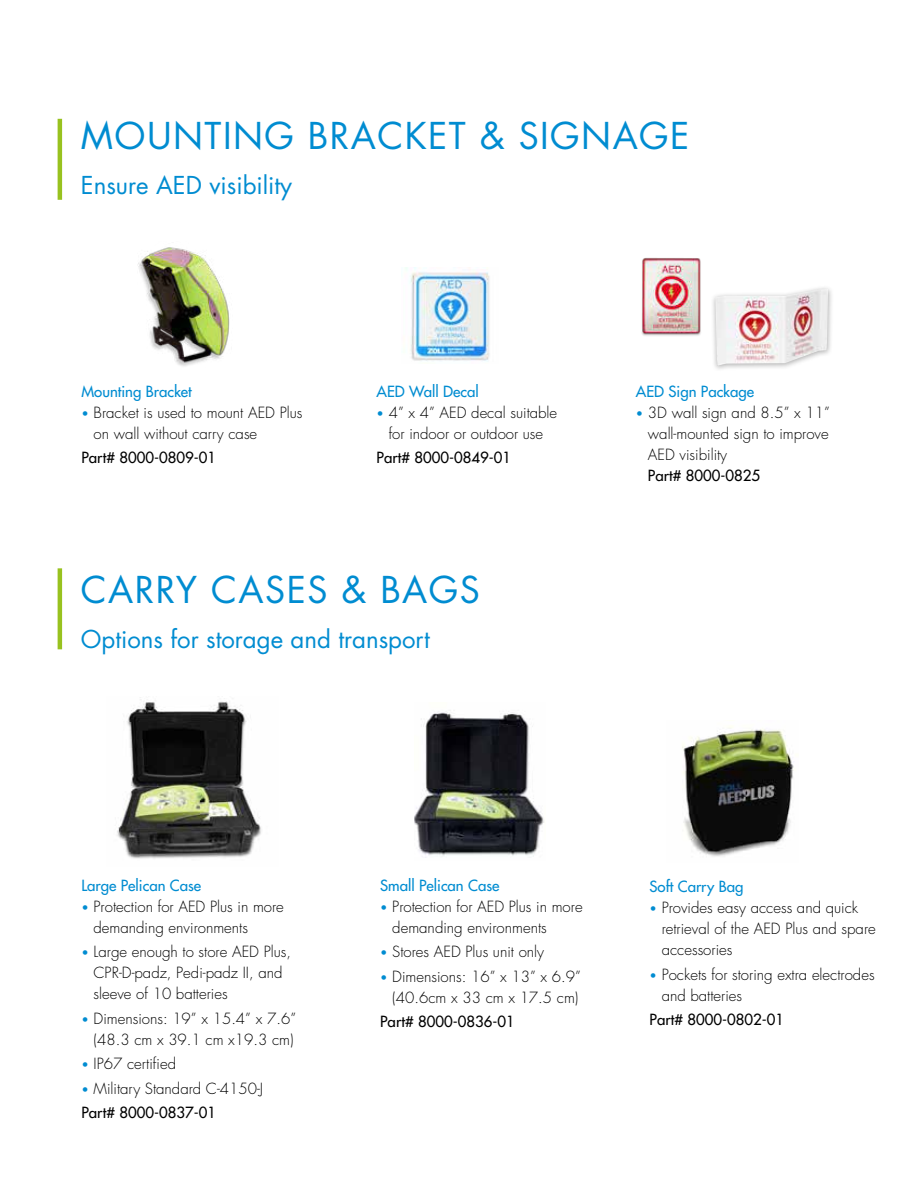
<style>
.page{position:relative;width:918px;height:1188px;background:#fff}
.page>*{position:absolute;margin:0;border:0;box-sizing:border-box;transform-origin:0 0}
.t1{font:36px "Futura Std";letter-spacing:.04em;color:#008cd1}
.t2{font:24px "Futura Std";color:#008cd1}
.t3{font:300 15px/21px "Futura Std";color:#000}
.t4{font:500 15px "Futura Std";color:#008cd1}
.t5{font:500 15px "Futura Std";color:#000}
.s1{font-size:12px;color:#008cd1}
.s2{font-weight:500}
</style>
<div class="page">
<hr style="left:58px;top:119px;width:4px;height:81px;background:#98c21f">
<hr style="left:58px;top:568px;width:4px;height:81px;background:#98c21f">
<img style="left:138px;top:247px;width:92px;height:119px">
<img style="left:682px;top:726px;width:112px;height:131px">
<img style="left:414px;top:711px;width:131px;height:147px">
<img style="left:117px;top:699px;width:144px;height:160px">
<img style="left:641px;top:257px;width:60px;height:79px">
<img style="left:405px;top:267px;width:85px;height:95px">
<div style="left:710px;top:285px;width:124px;height:87px;background:#000;opacity:.32"></div>
<img style="left:715px;top:289px;width:113px;height:77px">
<h1 class="t1" style="left:81px;top:118px;width:610px">MOUNTING BRACKET &amp; SIGNAGE</h1>
<h2 class="t2" style="left:81px;top:173px;width:213px">Ensure AED visibility</h2>
<p class="t4" style="left:81px;top:383px;width:112px">Mounting Bracket</p>
<p class="t3" style="left:94px;top:403px;width:210px;text-indent:-12px"><span class="s1">•</span> Bracket is used to mount AED Plus on wall without carry case</p>
<p class="t5" style="left:81px;top:450px;width:136px">Part# 8000-0809-01</p>
<p class="t4" style="left:377px;top:383px;width:104px">AED Wall Decal</p>
<p class="t3" style="left:377px;top:403px;width:182px;text-align:center"><span class="s1">•</span> 4” x 4” AED decal suitable for indoor or outdoor use</p>
<p class="t5" style="left:377px;top:450px;width:136px">Part# 8000-0849-01</p>
<h1 class="t1" style="left:81px;top:572px;width:401px">CARRY CASES &amp; BAGS</h1>
<h2 class="t2" style="left:81px;top:627px;width:350px">Options for storage and transport</h2>
<p class="t4" style="left:636px;top:383px;width:120px">AED Sign Package</p>
<p class="t3" style="left:648px;top:403px;width:183px;text-align:justify;text-indent:-12px"><span class="s1">•</span> 3D wall sign and 8.5” x 11” wall-mounted sign to improve AED visibility</p>
<p class="t5" style="left:648px;top:467px;width:114px">Part# 8000-0825</p>
<p class="t4" style="left:81px;top:877px;width:121px">Large Pelican Case</p>
<p class="t3" style="left:94px;top:897px;width:192px;text-indent:-12px"><span class="s1">•</span> Protection for AED Plus in more demanding environments</p>
<p class="t3" style="left:94px;top:942px;width:199px;text-indent:-12px"><span class="s1">•</span> Large enough to store AED Plus,<br>CPR-D-padz, Pedi-padz II, and sleeve of 10 batteries</p>
<p class="t3" style="left:81px;top:1009px;width:216px;text-align:right"><span class="s1">•</span> Dimensions: 19” x 15.4” x 7.6” (48.3 cm x 39.1 cm x19.3 cm)</p>
<p class="t3" style="left:81px;top:1054px;width:96px"><span class="s1">•</span> IP67 certified</p>
<p class="t3" style="left:81px;top:1077px;width:183px;line-height:24.5px"><span class="s1">•</span> Military Standard C-4150-J<br><span class="s2">Part# 8000-0837-01</span></p>
<p class="t4" style="left:380px;top:877px;width:121px">Small Pelican Case</p>
<p class="t3" style="left:392px;top:897px;width:192px;text-indent:-12px"><span class="s1">•</span> Protection for AED Plus in more demanding environments</p>
<p class="t3" style="left:380px;top:942px;width:165px"><span class="s1">•</span> Stores AED Plus unit only</p>
<p class="t3" style="left:380px;top:967px;width:202px;text-align:right"><span class="s1">•</span> Dimensions: 16” x 13” x 6.9” (40.6cm x 33 cm x 17.5 cm)</p>
<p class="t5" style="left:380px;top:1014px;width:136px">Part# 8000-0836-01</p>
<p class="t4" style="left:650px;top:879px;width:95px">Soft Carry Bag</p>
<p class="t3" style="left:662px;top:898px;width:216px;text-indent:-12px"><span class="s1">•</span> Provides easy access and quick retrieval of the AED Plus and spare accessories</p>
<p class="t3" style="left:662px;top:965px;width:214px;text-indent:-12px"><span class="s1">•</span> Pockets for storing extra electrodes and batteries</p>
<p class="t5" style="left:650px;top:1012px;width:136px">Part# 8000-0802-01</p>
</div>
